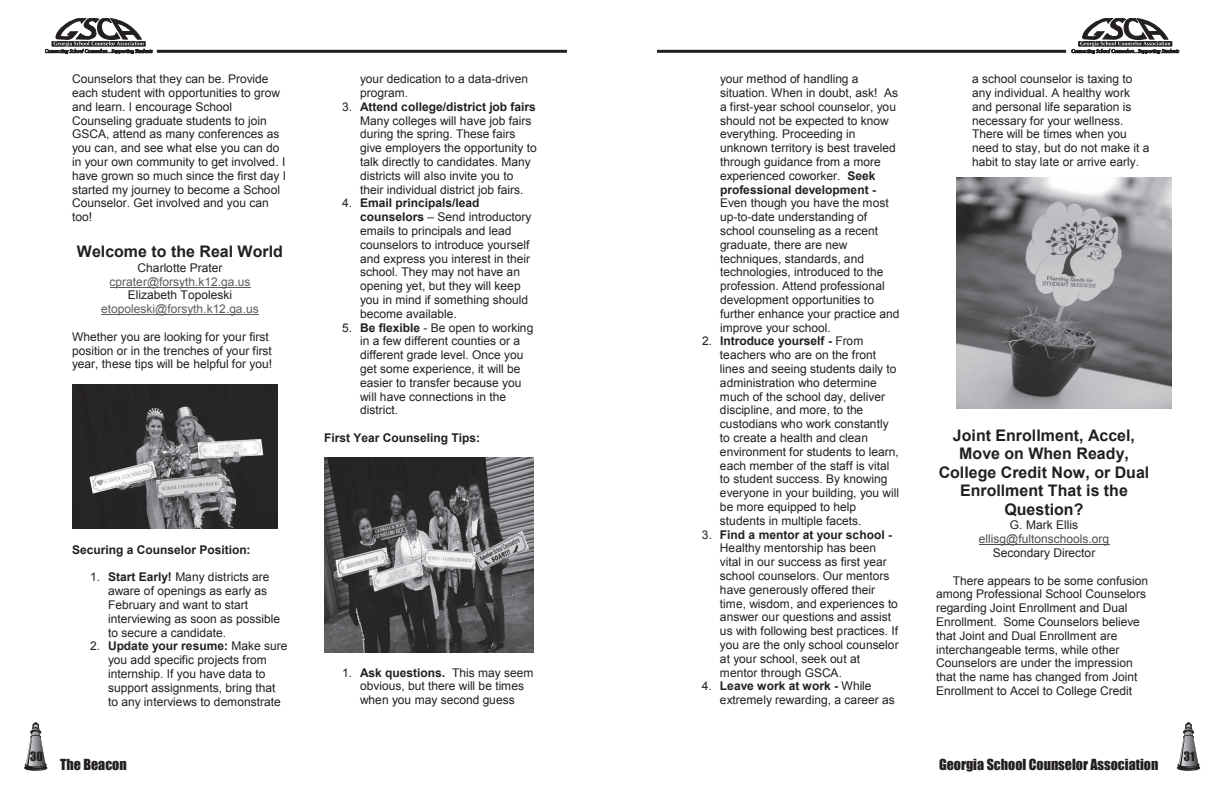
<style>
.page{position:relative;width:1224px;height:792px;background:#fff}
.page>*{position:absolute;margin:0;border:0;box-sizing:border-box;transform-origin:0 0}
.t1{font:700 16px/18.4px "Arial";color:#231f20;text-align:center}
.t2{font:14px "Impact";color:#231f20}
.t3{font:12px/13.8px "Arial";color:#231f20}
.t4{font:12px "Arial";color:#5d5d60}
.t5{font:700 12px "Arial";color:#231f20}
.t6{font:12px "Arial";color:#4d4e4f}
.t7{font:11.9px "Impact";color:#231f20}
.s1{font-weight:700}
</style>
<div class="page">
<svg style="left:24px;top:722px;width:23px;height:49px"></svg>
<svg style="left:1177px;top:722px;width:23px;height:49px"></svg>
<hr style="left:157px;top:50px;width:410px;height:3px;background:#231f20">
<hr style="left:657px;top:50px;width:409px;height:3px;background:#231f20">
<svg style="left:45px;top:18px;width:107px;height:36px"></svg>
<svg style="left:1072px;top:18px;width:107px;height:36px"></svg>
<hr style="left:110px;top:287px;width:140px;height:1px;background:#5d5d60">
<hr style="left:101px;top:314px;width:158px;height:1px;background:#5d5d60">
<img style="left:72px;top:385px;width:206px;height:143px">
<img style="left:324px;top:458px;width:209px;height:195px">
<hr style="left:979px;top:545px;width:130px;height:1px;background:#4d4e4f">
<img style="left:957px;top:177px;width:214px;height:231px">
<p class="t3" style="left:72px;top:72px;width:215px">Counselors that they can be. Provide each student with opportunities to grow and learn. I encourage School Counseling graduate students to join GSCA, attend as many conferences as you can, and see what else you can do in your own community to get involved. I have grown so much since the first day I started my journey to become a School Counselor. Get involved and you can too!</p>
<h1 class="t1" style="left:77px;top:243px;width:207px">Welcome to the Real World</h1>
<p class="t3" style="left:138px;top:261px;width:86px">Charlotte Prater</p>
<p class="t4" style="left:110px;top:274px;width:142px">cprater@forsyth.k12.ga.us</p>
<p class="t3" style="left:128px;top:288px;width:106px">Elizabeth Topoleski</p>
<p class="t4" style="left:101px;top:301px;width:159px">etopoleski@forsyth.k12.ga.us</p>
<p class="t3" style="left:72px;top:330px;width:202px">Whether you are looking for your first position or in the trenches of your first year, these tips will be helpful for you!</p>
<p class="t3" style="left:360px;top:72px;width:170px">your dedication to a data-driven program.</p>
<p class="t3" style="left:360px;top:100px;width:178px;text-indent:-18px">3. <span class="s1">Attend college/district job fairs </span>Many colleges will have job fairs during the spring. These fairs give employers the opportunity to talk directly to candidates. Many districts will also invite you to their individual district job fairs.</p>
<p class="t3" style="left:360px;top:196px;width:173px;text-indent:-18px">4. <span class="s1">Email principals/lead counselors</span> – Send introductory emails to principals and lead counselors to introduce yourself and express you interest in their school. They may not have an opening yet, but they will keep you in mind if something should become available.</p>
<p class="t3" style="left:360px;top:321px;width:175px;text-indent:-18px">5. <span class="s1">Be flexible</span> - Be open to working in a few different counties or a different grade level. Once you get some experience, it will be easier to transfer because you will have connections in the district.</p>
<p class="t5" style="left:324px;top:430px;width:158px">First Year Counseling Tips:</p>
<p class="t5" style="left:72px;top:542px;width:180px">Securing a Counselor Position:</p>
<p class="t3" style="left:108px;top:570px;width:174px;text-indent:-18px">1. <span class="s1">Start Early!</span> Many districts are aware of openings as early as<br>February and want to start interviewing as soon as possible to secure a candidate.</p>
<p class="t3" style="left:108px;top:639px;width:181px;text-indent:-18px">2. <span class="s1">Update your resume:</span> Make sure you add specific projects from internship. If you have data to support assignments, bring that to any interviews to demonstrate</p>
<p class="t3" style="left:360px;top:666px;width:175px;text-indent:-18px">1. <span class="s1">Ask questions.</span> This may seem obvious, but there will be times when you may second guess</p>
<p class="t3" style="left:720px;top:72px;width:180px">your method of handling a situation. When in doubt, ask! As a first-year school counselor, you should not be expected to know everything. Proceeding in unknown territory is best traveled through guidance from a more experienced coworker. <span class="s1">Seek professional development -</span></p>
<p class="t3" style="left:720px;top:196px;width:181px">Even though you have the most up-to-date understanding of school counseling as a recent graduate, there are new techniques, standards, and technologies, introduced to the profession. Attend professional development opportunities to further enhance your practice and improve your school.</p>
<p class="t3" style="left:720px;top:334px;width:181px;text-indent:-18px">2. <span class="s1">Introduce yourself -</span> From teachers who are on the front lines and seeing students daily to administration who determine much of the school day, deliver discipline, and more, to the custodians who work constantly to create a health and clean environment for students to learn, each member of the staff is vital to student success. By knowing everyone in your building, you will be more equipped to help students in multiple facets.</p>
<p class="t3" style="left:720px;top:528px;width:180px;text-indent:-18px">3. <span class="s1">Find a mentor at your school -<br></span>Healthy mentorship has been vital in our success as first year school counselors. Our mentors have generously offered their time, wisdom, and experiences to answer our questions and assist us with following best practices. If you are the only school counselor at your school, seek out at mentor through GSCA.</p>
<p class="t3" style="left:720px;top:679px;width:176px;text-indent:-18px">4. <span class="s1">Leave work at work -</span> While extremely rewarding, a career as</p>
<p class="t3" style="left:972px;top:72px;width:179px">a school counselor is taxing to any individual. A healthy work and personal life separation is necessary for your wellness.<br>There will be times when you need to stay, but do not make it a habit to stay late or arrive early.</p>
<h1 class="t1" style="left:939px;top:427px;width:212px">Joint Enrollment, Accel,<br>Move on When Ready,<br>College Credit Now, or Dual<br>Enrollment That is the<br>Question?</h1>
<p class="t3" style="left:1010px;top:518px;width:70px">G. Mark Ellis</p>
<p class="t6" style="left:979px;top:531px;width:132px">ellisg@fultonschools.org</p>
<p class="t3" style="left:993px;top:546px;width:104px">Secondary Director</p>
<p class="t3" style="left:936px;top:574px;width:214px;text-indent:17px">There appears to be some confusion among Professional School Counselors regarding Joint Enrollment and Dual Enrollment. Some Counselors believe that Joint and Dual Enrollment are interchangeable terms, while other Counselors are under the impression that the name has changed from Joint Enrollment to Accel to College Credit</p>
<p class="t7" style="left:30px;top:747px;width:14px">30</p>
<p class="t7" style="left:1184px;top:747px;width:12px">31</p>
<p class="t2" style="left:60px;top:753px;width:68px">The Beacon</p>
<p class="t2" style="left:939px;top:753px;width:221px">Georgia School Counselor Association</p>
</div>
